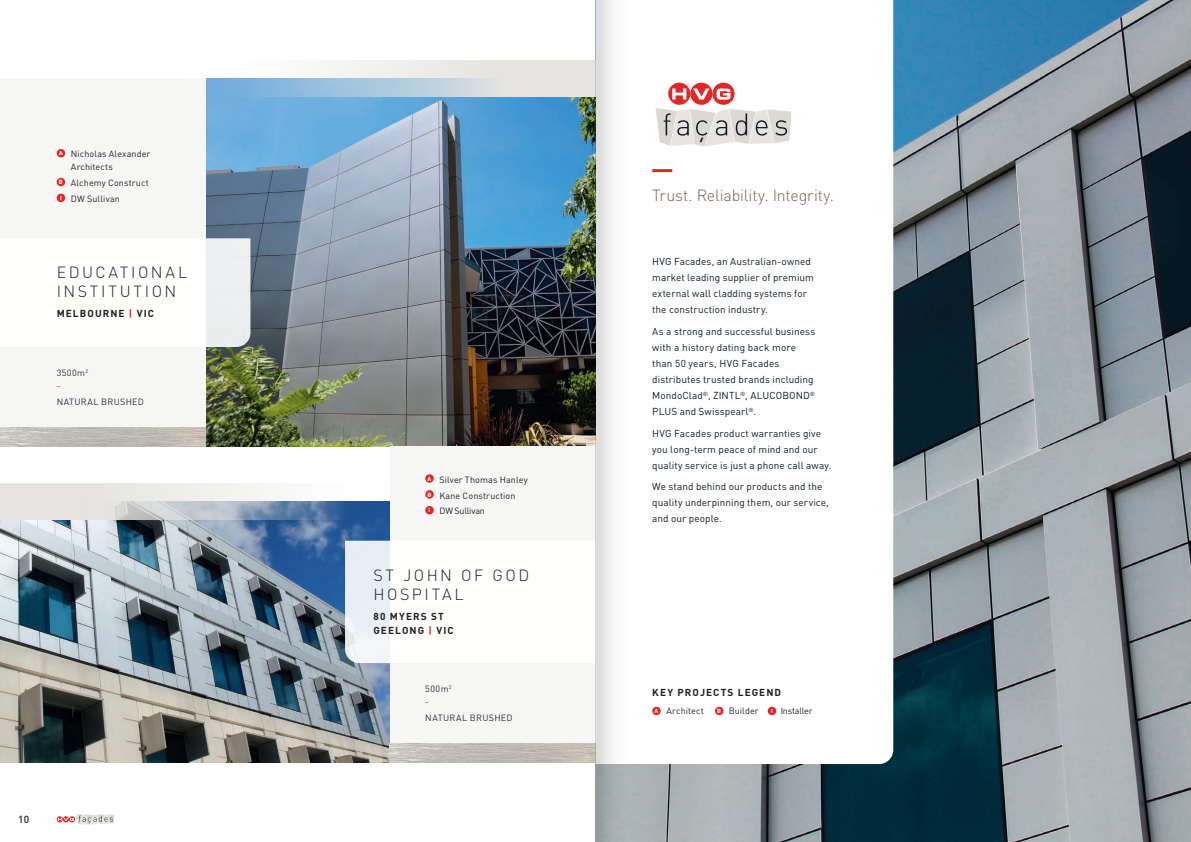
<style>
.page{position:relative;width:1191px;height:842px;background:#fff}
.page>*{position:absolute;margin:0;border:0;box-sizing:border-box;transform-origin:0 0}
.t1{font:300 16px/19px "DIN";letter-spacing:.16em;color:#231f20}
.t2{font:300 16px "DIN";letter-spacing:-.005em;color:#6f6359}
.t3{font:500 10.2px "DIN";color:#231f20}
.t4{font:10px/16px "DIN";letter-spacing:.01em;color:#101a21}
.t5{font:700 10px/14px "DIN";letter-spacing:.105em;color:#231f20}
.t6{font:9px/15.8px "DIN";letter-spacing:.01em;color:#231f20}
.t7{font:9px "DIN";letter-spacing:.035em;color:#312f30}
.t8{font:9px "DIN";letter-spacing:-.025em;color:#231f20}
.t9{font:900 5.2px "DIN";color:#e5352c}
.s1{color:#e42625}
.s2{font-weight:700;font-size:6px;color:#fff}
</style>
<div class="page">
<img style="left:643px;top:0;width:548px;height:842px">
<svg style="left:643px;top:0;width:250px;height:764px"></svg>
<img style="left:206px;top:97px;width:389px;height:349px">
<div style="left:0;top:78px;width:206px;height:350px;background:#f6f6f5"></div>
<svg style="left:206px;top:60px;width:389px;height:37px"></svg>
<img style="left:0;top:520px;width:390px;height:242px">
<div style="left:390px;top:446px;width:205px;height:300px;background:#f6f6f5"></div>
<svg style="left:0;top:483px;width:390px;height:37px"></svg>
<svg style="left:655px;top:83px;width:136px;height:64px"></svg>
<img style="left:390px;top:744px;width:205px;height:18px">
<img style="left:0;top:428px;width:206px;height:18px">
<svg style="left:57px;top:814px;width:57px;height:10px"></svg>
<div style="left:206px;top:238px;width:44px;height:109px;background:#eceeef"></div>
<div style="left:57px;top:149px;width:8px;height:8px;background:#e42625;border-radius:50%"></div>
<div style="left:57px;top:178px;width:8px;height:8px;background:#e42625;border-radius:50%"></div>
<div style="left:57px;top:194px;width:8px;height:8px;background:#e42625;border-radius:50%"></div>
<div style="left:425px;top:474px;width:9px;height:9px;background:#e42625;border-radius:50%"></div>
<div style="left:425px;top:490px;width:9px;height:9px;background:#e42625;border-radius:50%"></div>
<div style="left:425px;top:506px;width:9px;height:8px;background:#e42625;border-radius:50%"></div>
<svg style="left:345px;top:541px;width:45px;height:122px"></svg>
<hr style="left:652px;top:169px;width:20px;height:3px;background:#e42625">
<div style="left:652px;top:707px;width:9px;height:8px;background:#e42625;border-radius:50%"></div>
<div style="left:715px;top:707px;width:8px;height:8px;background:#e42625;border-radius:50%"></div>
<div style="left:767px;top:707px;width:9px;height:8px;background:#e42625;border-radius:50%"></div>
<svg style="left:595px;top:0;width:48px;height:842px"></svg>
<p class="t6" style="left:71px;top:148px;width:81px;line-height:13px;text-indent:-12px"><sup>A</sup> Nicholas Alexander<br>Architects</p>
<p class="t6" style="left:59px;top:175px;width:91px"><sup>B</sup> Alchemy Construct<br><sup>I</sup> DW Sullivan</p>
<h1 class="t1" style="left:57px;top:263px;width:132px">EDUCATIONAL<br>INSTITUTION</h1>
<p class="t5" style="left:57px;top:306px;width:99px">MELBOURNE <span class="s1">|</span> VIC</p>
<p class="t7" style="left:57px;top:367px;width:33px">3500m<sup>2</sup></p>
<p class="t9" style="left:57px;top:381px;width:5px">_</p>
<p class="t7" style="left:57px;top:396px;width:89px">NATURAL BRUSHED</p>
<p class="t3" style="left:18px;top:812px;width:12px">10</p>
<p class="t6" style="left:427px;top:471px;width:102px"><sup>A</sup> Silver Thomas Hanley<br><sup>B</sup> Kane Construction<br><sup>I</sup> DW Sullivan</p>
<h1 class="t1" style="left:373px;top:566px;width:157px">ST JOHN OF GOD<br>HOSPITAL</h1>
<p class="t5" style="left:373px;top:609px;width:82px">80 MYERS ST<br>GEELONG <span class="s1">|</span> VIC</p>
<p class="t7" style="left:425px;top:683px;width:28px">500m<sup>2</sup></p>
<p class="t9" style="left:425px;top:697px;width:5px">_</p>
<p class="t7" style="left:425px;top:712px;width:89px">NATURAL BRUSHED</p>
<h1 class="t2" style="left:652px;top:186px;width:183px">Trust. Reliability. Integrity.</h1>
<p class="t4" style="left:652px;top:254px;width:163px">HVG Facades, an Australian-owned market leading supplier of premium external wall cladding systems for the construction industry.</p>
<p class="t4" style="left:652px;top:323px;width:165px">As a strong and successful business with a history dating back more than 50 years, HVG Facades distributes trusted brands including<br>MondoClad<sup>®</sup>, ZINTL<sup>®</sup>, ALUCOBOND<sup>®<br></sup>PLUS and Swisspearl<sup>®</sup>.</p>
<p class="t4" style="left:652px;top:425px;width:181px">HVG Facades product warranties give you long-term peace of mind and our quality service is just a phone call away.</p>
<p class="t4" style="left:652px;top:479px;width:178px">We stand behind our products and the quality underpinning them, our service, and our people.</p>
<p class="t5" style="left:652px;top:684px;width:130px">KEY PROJECTS LEGEND</p>
<p class="t6" style="left:654px;top:703px;width:51px"><span class="s2">A</span> Architect</p>
<p class="t6" style="left:717px;top:703px;width:43px"><span class="s2">B</span> Builder</p>
<p class="t8" style="left:771px;top:705px;width:43px"><span class="s2">I</span> Installer</p>
</div>
